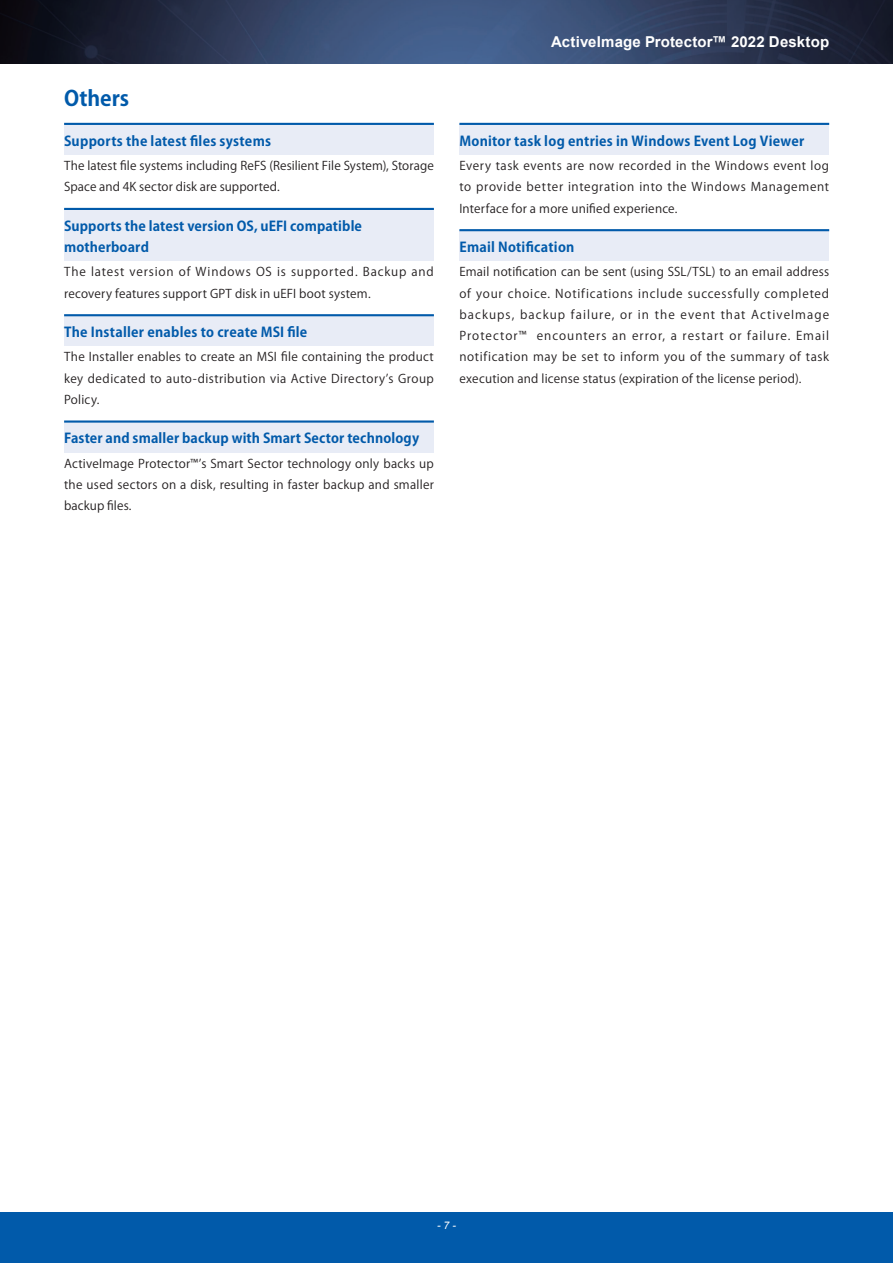
<style>
.page{position:relative;width:893px;height:1263px;background:#fff}
.page>*{position:absolute;margin:0;border:0;box-sizing:border-box;transform-origin:0 0}
.見出し{font:700 21px "Koz Go Pro";color:#015aaa}
.t1{font:700 15px "Arial";letter-spacing:.01em;color:#fff}
.小見出し{font:700 13.5px/21.3px "Koz Go Pro";letter-spacing:.015em;color:#015aaa}
.本文{font:12px/21.3px "Koz Go Pro";letter-spacing:.02em;color:#231f20;text-align:justify}
.本文-2{font:12px/21.3px "Koz Go Pro";letter-spacing:.055em;color:#231f20}
.t2{font:italic 10.5px "Arial";color:#fff}
</style>
<div class="page">
<img style="left:0;top:0;width:893px;height:64px">
<div style="left:0;top:1212px;width:893px;height:51px;background:#015aaa"></div>
<div style="left:64px;top:124px;width:370px;height:31px;background:#e8ecf6"></div>
<hr style="left:64px;top:123px;width:370px;height:2px;background:#015aaa">
<div style="left:64px;top:209px;width:370px;height:52px;background:#e8ecf6"></div>
<hr style="left:64px;top:208px;width:370px;height:2px;background:#015aaa">
<div style="left:64px;top:316px;width:370px;height:30px;background:#e8ecf6"></div>
<hr style="left:64px;top:314px;width:370px;height:2px;background:#015aaa">
<div style="left:64px;top:422px;width:370px;height:30px;background:#e8ecf6"></div>
<hr style="left:64px;top:420px;width:370px;height:3px;background:#015aaa">
<div style="left:459px;top:124px;width:370px;height:31px;background:#e8ecf6"></div>
<hr style="left:459px;top:123px;width:370px;height:2px;background:#015aaa">
<div style="left:459px;top:230px;width:370px;height:31px;background:#e8ecf6"></div>
<hr style="left:459px;top:229px;width:370px;height:2px;background:#015aaa">
<p class="見出し" style="left:64px;top:85px;width:67px">Others</p>
<p class="小見出し" style="left:64px;top:131px;width:208px">Supports the latest files systems</p>
<p class="本文" style="left:64px;top:155px;width:371px">The latest file systems including ReFS (Resilient File System), Storage<br>Space and 4K sector disk are supported.</p>
<p class="小見出し" style="left:64px;top:216px;width:299px">Supports the latest version OS, uEFI compatible motherboard</p>
<p class="本文-2" style="left:64px;top:262px;width:371px">The latest version of Windows OS is supported. Backup and recovery features support GPT disk in uEFI boot system.</p>
<p class="小見出し" style="left:64px;top:322px;width:245px">The Installer enables to create MSI file</p>
<p class="本文" style="left:64px;top:347px;width:371px">The Installer enables to create an MSI file containing the product key dedicated to auto-distribution via Active Directory’s Group Policy.</p>
<p class="小見出し" style="left:64px;top:428px;width:357px">Faster and smaller backup with Smart Sector technology</p>
<p class="本文" style="left:64px;top:453px;width:371px">ActiveImage Protector™’s Smart Sector technology only backs up the used sectors on a disk, resulting in faster backup and smaller backup files.</p>
<p class="t1" style="left:551px;top:31px;width:279px">ActiveImage Protector™ 2022 Desktop</p>
<p class="小見出し" style="left:459px;top:131px;width:346px">Monitor task log entries in Windows Event Log Viewer</p>
<p class="本文" style="left:459px;top:155px;width:371px">Every task events are now recorded in the Windows event log to provide better integration into the Windows Management Interface for a more unified experience.</p>
<p class="小見出し" style="left:459px;top:237px;width:117px">Email Notification</p>
<p class="本文" style="left:459px;top:262px;width:371px">Email notification can be sent (using SSL/TSL) to an email address of your choice. Notifications include successfully completed backups, backup failure, or in the event that ActiveImage Protector™ encounters an error, a restart or failure. Email notification may be set to inform you of the summary of task execution and license status (expiration of the license period).</p>
<p class="t2" style="left:437px;top:1219px;width:20px">- 7 -</p>
</div>
